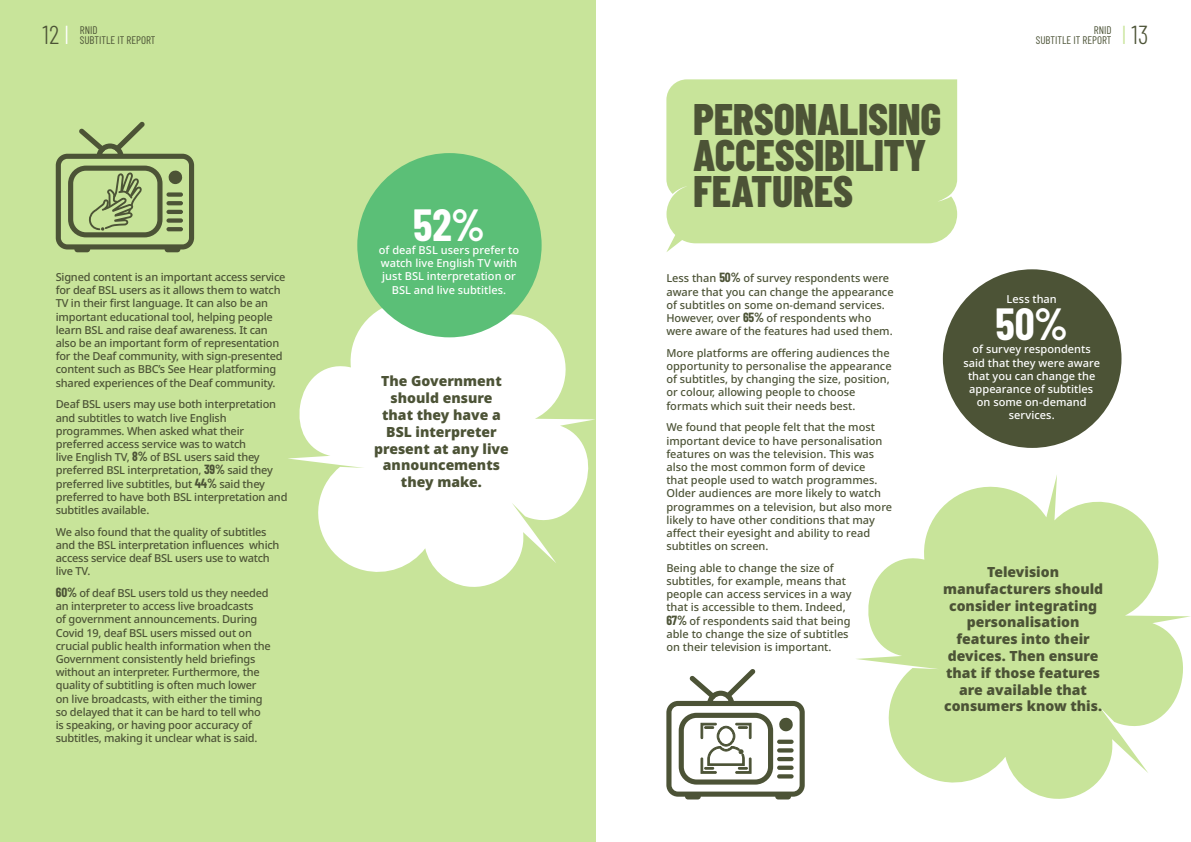
<style>
.page{position:relative;width:1191px;height:842px;background:#fff}
.page>*{position:absolute;margin:0;border:0;box-sizing:border-box;transform-origin:0 0}
.Header_1{font:800 44.1px/36.1px "Barlow Condensed";letter-spacing:-.01em;color:#4c5336}
.Header_1-2{font:700 44px "Barlow Condensed";color:#fff}
.Header_1-3{font:300 26px "Barlow Condensed";color:#4c5336}
.Body_text{font:900 14px/16.8px "Noto Sans";color:#4c5336;text-align:center}
.Body_text-2{font:500 11px/13.2px "Noto Sans";letter-spacing:-.02em;color:#4c5336}
.Body_text-3{font:500 11px/13.2px "Noto Sans";color:#4c5336}
.Header_1-4{font:500 11px/13.2px "Noto Sans";color:#fff;text-align:center}
.Header_1-5{font:11px/10px "Barlow Condensed";color:#4c5336}
.s1{color:#fff}
.s2{color:#c8e49a}
.s3{font-family:"Barlow Condensed";font-weight:700;font-size:13px}
</style>
<div class="page">
<div style="left:0;top:0;width:595px;height:842px;background:#c8e49a"></div>
<svg style="left:288px;top:289px;width:307px;height:298px;fill:#fff"></svg>
<svg style="left:856px;top:475px;width:334px;height:324px;fill:#c8e49a"></svg>
<svg style="left:666px;top:79px;width:291px;height:173px;background:#cbe5a0"></svg>
<div style="left:357px;top:153px;width:184px;height:184px;background:#5bbf77;border-radius:50%"></div>
<div style="left:943px;top:269px;width:178px;height:179px;background:#4c5336;border-radius:50%"></div>
<div style="left:74px;top:246px;width:16px;height:6px;background:#4c5336;border-radius:3px"></div>
<div style="left:165px;top:246px;width:15px;height:6px;background:#4c5336;border-radius:3px"></div>
<div style="left:685px;top:793px;width:16px;height:6px;background:#4c5336;border-radius:3px"></div>
<div style="left:775px;top:793px;width:16px;height:6px;background:#4c5336;border-radius:3px"></div>
<svg style="left:56px;top:122px;width:138px;height:127px"></svg>
<svg style="left:666px;top:669px;width:138px;height:128px"></svg>
<p class="Header_1-3" style="left:43px;top:16px;width:28px">12 <span class="s1">l</span></p>
<p class="Header_1-3" style="left:1121px;top:16px;width:28px"><span class="s2">l</span> 13</p>
<p class="Header_1-5" style="left:80px;top:24px;width:77px">RNID<br>SUBTITLE IT REPORT</p>
<p class="Header_1-5" style="left:1036px;top:24px;width:77px;text-align:right">RNID<br>SUBTITLE IT REPORT</p>
<p class="Body_text-2" style="left:56px;top:271px;width:231px">Signed content is an important access service for deaf BSL users as it allows them to watch TV in their first language. It can also be an important educational tool, helping people learn BSL and raise deaf awareness. It can also be an important form of representation for the Deaf community, with sign-presented content such as BBC’s See Hear platforming shared experiences of the Deaf community.</p>
<p class="Body_text-2" style="left:56px;top:398px;width:233px">Deaf BSL users may use both interpretation and subtitles to watch live English programmes. When asked what their preferred access service was to watch<br>live English TV, <span class="s3">8%</span> of BSL users said they preferred BSL interpretation, <span class="s3">39%</span> said they preferred live subtitles, but <span class="s3">44%</span> said they preferred to have both BSL interpretation and subtitles available.</p>
<p class="Body_text-2" style="left:56px;top:525px;width:225px">We also found that the quality of subtitles and the BSL interpretation influences which access service deaf BSL users use to watch live TV.</p>
<p class="Body_text-2" style="left:56px;top:587px;width:216px"><span class="s3">60%</span> of deaf BSL users told us they needed an interpreter to access live broadcasts<br>of government announcements. During Covid 19, deaf BSL users missed out on crucial public health information when the Government consistently held briefings without an interpreter. Furthermore, the quality of subtitling is often much lower on live broadcasts, with either the timing so delayed that it can be hard to tell who is speaking, or having poor accuracy of subtitles, making it unclear what is said.</p>
<p class="Header_1-2" style="left:413px;top:194px;width:73px">52%</p>
<p class="Header_1-4" style="left:381px;top:257px;width:138px">watch live English TV with just BSL interpretation or<br>BSL and live subtitles.</p>
<p class="Header_1-4" style="left:379px;top:244px;width:142px">of deaf BSL users prefer to</p>
<p class="Body_text" style="left:374px;top:373px;width:136px">The Government should ensure that they have a<br>BSL interpreter present at any live announcements they make.</p>
<p class="Header_1" style="left:693px;top:99px;width:250px">PERSONALISING<br>ACCESSIBILITY</p>
<p class="Header_1" style="left:693px;top:171px;width:161px">FEATURES</p>
<p class="Body_text-3" style="left:666px;top:272px;width:229px">Less than <span class="s3">50%</span> of survey respondents were aware that you can change the appearance of subtitles on some on-demand services.<br>However, over <span class="s3">65%</span> of respondents who were aware of the features had used them.</p>
<p class="Body_text-3" style="left:666px;top:346px;width:227px">More platforms are offering audiences the opportunity to personalise the appearance of subtitles, by changing the size, position, or colour, allowing people to choose formats which suit their needs best.</p>
<p class="Body_text-3" style="left:666px;top:421px;width:227px">We found that people felt that the most important device to have personalisation features on was the television. This was also the most common form of device<br>that people used to watch programmes.<br>Older audiences are more likely to watch programmes on a television, but also more likely to have other conditions that may affect their eyesight and ability to read subtitles on screen.</p>
<p class="Body_text-3" style="left:666px;top:561px;width:187px">Being able to change the size of subtitles, for example, means that people can access services in a way that is accessible to them. Indeed, <span class="s3">67%</span> of respondents said that being able to change the size of subtitles on their television is important.</p>
<p class="Header_1-4" style="left:1006px;top:292px;width:52px">Less than</p>
<p class="Header_1-2" style="left:995px;top:293px;width:74px">50%</p>
<p class="Header_1-4" style="left:963px;top:343px;width:138px">of survey respondents said that they were aware that you can change the appearance of subtitles on some on-demand services.</p>
<p class="Body_text" style="left:943px;top:564px;width:162px">Television manufacturers should consider integrating personalisation features into their devices. Then ensure that if those features are available that consumers know this.</p>
</div>
